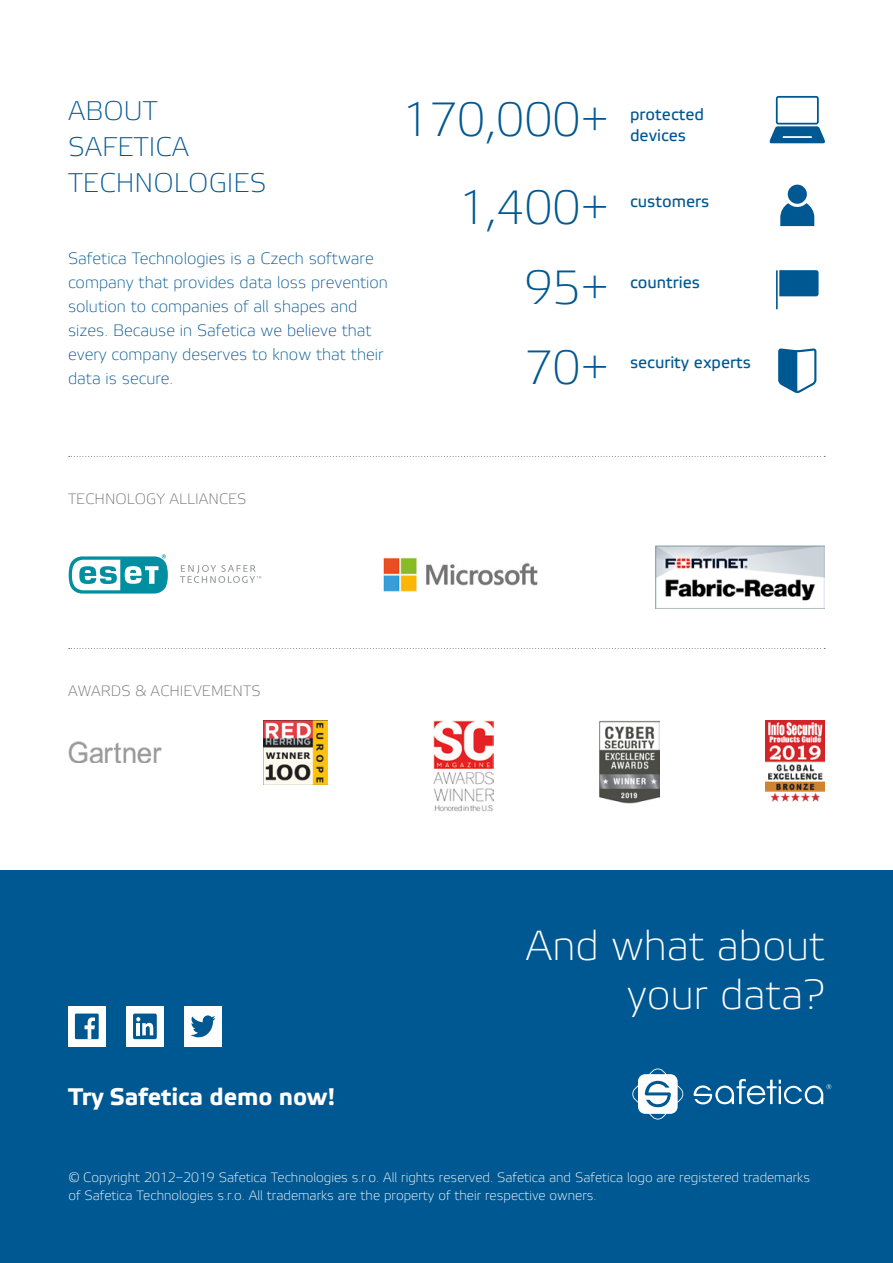
<style>
.page{position:relative;width:893px;height:1263px;background:#fff}
.page>*{position:absolute;margin:0;border:0;box-sizing:border-box;transform-origin:0 0}
.t1{font:100 48px "Etelka";color:#005892}
.t2{font:100 42px/48px "Etelka";color:#fff;text-align:right}
.t3{font:100 27px/36px "Etelka";color:#005892}
.t4{font:700 24px "Etelka Text";color:#fff}
.t5{font:100 16.5px/24px "Etelka";color:#005892}
.t6{font:16.5px/21px "Etelka Text";color:#005892}
.t7{font:100 15px "Etelka";color:#706f6f}
.t8{font:100 13.5px/18px "Etelka";color:#fff}
</style>
<div class="page">
<div style="left:0;top:870px;width:893px;height:393px;background:#005892"></div>
<svg style="left:632px;top:1068px;width:199px;height:51px"></svg>
<svg style="left:69px;top:456px;width:756px;height:1px"></svg>
<svg style="left:69px;top:648px;width:756px;height:1px"></svg>
<img style="left:765px;top:720px;width:60px;height:82px">
<img style="left:600px;top:720px;width:59px;height:83px">
<img style="left:68px;top:742px;width:94px;height:21px">
<img style="left:434px;top:720px;width:59px;height:92px">
<img style="left:264px;top:720px;width:63px;height:64px">
<div style="left:184px;top:1006px;width:38px;height:40px;background:#fff"></div>
<svg style="left:190px;top:1015px;width:26px;height:22px"></svg>
<div style="left:68px;top:1006px;width:38px;height:40px;background:#fff"></div>
<div style="left:75px;top:1013px;width:24px;height:26px;background:#005892"></div>
<svg style="left:85px;top:1017px;width:10px;height:22px"></svg>
<div style="left:126px;top:1006px;width:38px;height:40px;background:#fff"></div>
<div style="left:133px;top:1013px;width:24px;height:26px;background:#005892;border-radius:2px"></div>
<svg style="left:136px;top:1017px;width:17px;height:18px"></svg>
<svg style="left:780px;top:185px;width:34px;height:41px"></svg>
<svg style="left:770px;top:96px;width:55px;height:47px"></svg>
<svg style="left:776px;top:270px;width:43px;height:39px"></svg>
<svg style="left:778px;top:348px;width:38px;height:45px"></svg>
<svg style="left:180px;top:565px;width:81px;height:18px"></svg>
<svg style="left:69px;top:554px;width:99px;height:40px"></svg>
<img style="left:383px;top:557px;width:155px;height:35px">
<img style="left:655px;top:545px;width:170px;height:63px">
<h3 class="t3" style="left:68px;top:95px;width:200px">ABOUT<br>SAFETICA<br>TECHNOLOGIES</h3>
<p class="t5" style="left:68px;top:247px;width:321px">Safetica Technologies is a Czech software company that provides data loss prevention solution to companies of all shapes and sizes. Because in Safetica we believe that every company deserves to know that their data is secure.</p>
<h1 class="t1" style="left:401px;top:94px;width:209px">170,000+</h1>
<p class="t6" style="left:630px;top:104px;width:75px">protected devices</p>
<h1 class="t1" style="left:457px;top:182px;width:153px">1,400+</h1>
<p class="t6" style="left:630px;top:191px;width:81px">customers</p>
<h1 class="t1" style="left:524px;top:262px;width:86px">95+</h1>
<p class="t6" style="left:630px;top:272px;width:71px">countries</p>
<h1 class="t1" style="left:524px;top:342px;width:86px">70+</h1>
<p class="t6" style="left:630px;top:352px;width:122px">security experts</p>
<p class="t7" style="left:68px;top:491px;width:180px">TECHNOLOGY ALLIANCES</p>
<p class="t7" style="left:68px;top:683px;width:194px">AWARDS &amp; ACHIEVEMENTS</p>
<h3 class="t4" style="left:68px;top:1081px;width:269px">Try Safetica demo now!</h3>
<h2 class="t2" style="left:525px;top:925px;width:301px">And what about your data?</h2>
<p class="t8" style="left:68px;top:1169px;width:743px">© Copyright 2012–2019 Safetica Technologies s.r.o. All rights reserved. Safetica and Safetica logo are registered trademarks of Safetica Technologies s.r.o. All trademarks are the property of their respective owners.</p>
</div>
